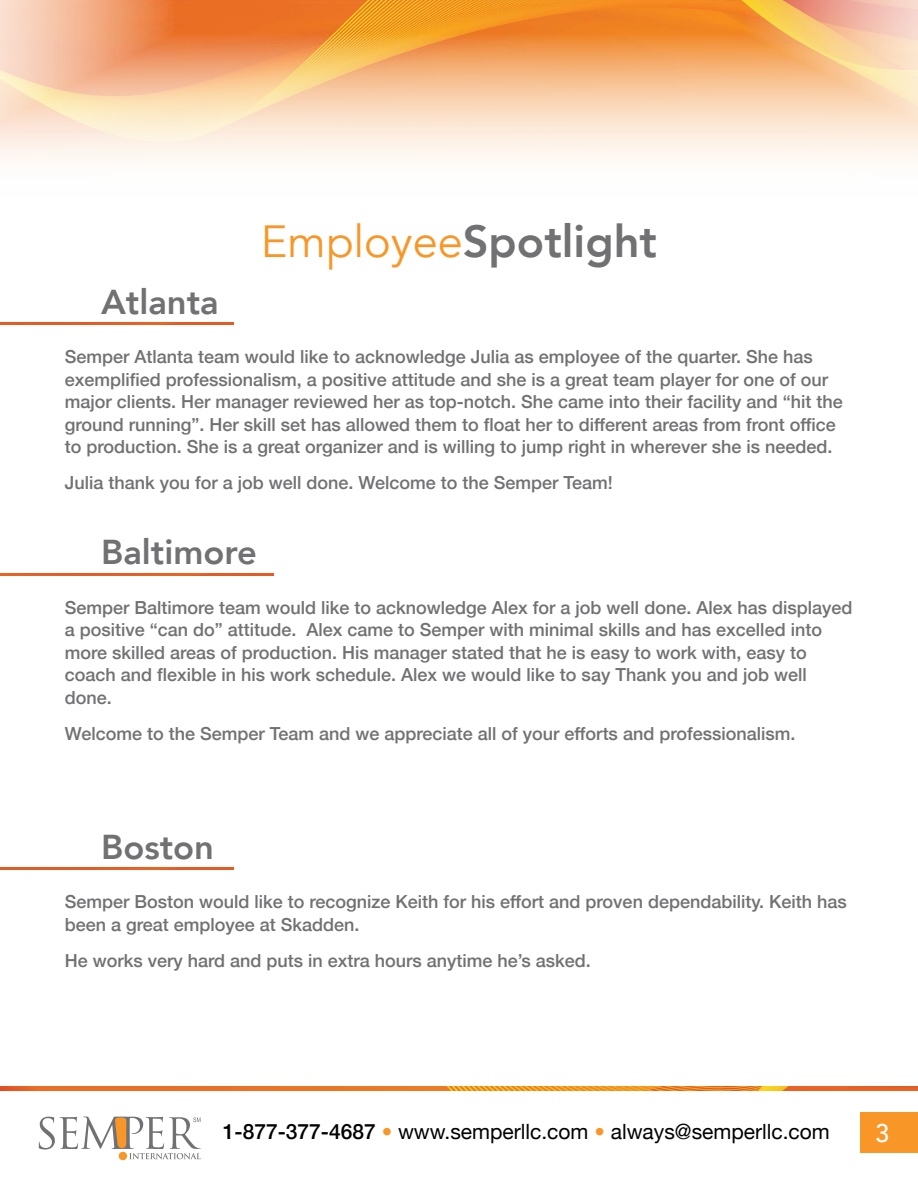
<style>
.page{position:relative;width:918px;height:1188px;background:#fff}
.page>*{position:absolute;margin:0;border:0;box-sizing:border-box;transform-origin:0 0}
.t1{font:800 45px "Avenir";color:#717073}
.t2{font:800 34.5px "Avenir";color:#717073}
.t3{font:500 25.5px "Avenir";color:#fff}
.t4{font:21px "Helvetica Neue";color:#000}
.t5{font:500 18px/22.5px "Helvetica Neue";color:#717073}
.s1{font-weight:400;color:#f89728}
.s2{font-weight:500}
.s3{font-weight:500;color:#f89728}
</style>
<div class="page">
<img style="left:0;top:0;width:918px;height:160px">
<svg style="left:39px;top:1117px;width:162px;height:42px"></svg>
<div style="left:860px;top:1112px;width:58px;height:41px;background:#f89728"></div>
<img style="left:0;top:1086px;width:918px;height:4px">
<img style="left:0;top:323px;width:233px;height:2px">
<img style="left:0;top:868px;width:233px;height:2px">
<img style="left:0;top:573px;width:274px;height:2px">
<h2 class="t2" style="left:101px;top:275px;width:119px">Atlanta</h2>
<h1 class="t1" style="left:261px;top:206px;width:398px"><span class="s1">Employee</span>Spotlight</h1>
<p class="t5" style="left:65px;top:344px;width:779px">Semper Atlanta team would like to acknowledge Julia as employee of the quarter. She has exemplified professionalism, a positive attitude and she is a great team player for one of our major clients. Her manager reviewed her as top-notch. She came into their facility and “hit the ground running”. Her skill set has allowed them to float her to different areas from front office to production. She is a great organizer and is willing to jump right in wherever she is needed.</p>
<p class="t5" style="left:65px;top:470px;width:550px">Julia thank you for a job well done. Welcome to the Semper Team!</p>
<h2 class="t2" style="left:101px;top:525px;width:157px">Baltimore</h2>
<p class="t5" style="left:65px;top:595px;width:789px">Semper Baltimore team would like to acknowledge Alex for a job well done. Alex has displayed a positive “can do” attitude. Alex came to Semper with minimal skills and has excelled into more skilled areas of production. His manager stated that he is easy to work with, easy to coach and flexible in his work schedule. Alex we would like to say Thank you and job well done.</p>
<p class="t5" style="left:65px;top:721px;width:732px">Welcome to the Semper Team and we appreciate all of your efforts and professionalism.</p>
<h2 class="t2" style="left:101px;top:820px;width:114px">Boston</h2>
<p class="t5" style="left:65px;top:889px;width:783px">Semper Boston would like to recognize Keith for his effort and proven dependability. Keith has been a great employee at Skadden.</p>
<p class="t5" style="left:65px;top:948px;width:528px">He works very hard and puts in extra hours anytime he’s asked.</p>
<p class="t4" style="left:223px;top:1117px;width:608px"><span class="s2">1-877-377-4687</span> <span class="s3">•</span> www.semperllc.com <span class="s3">•</span> always@semperllc.com</p>
<h3 class="t3" style="left:875px;top:1111px;width:16px">3</h3>
</div>
